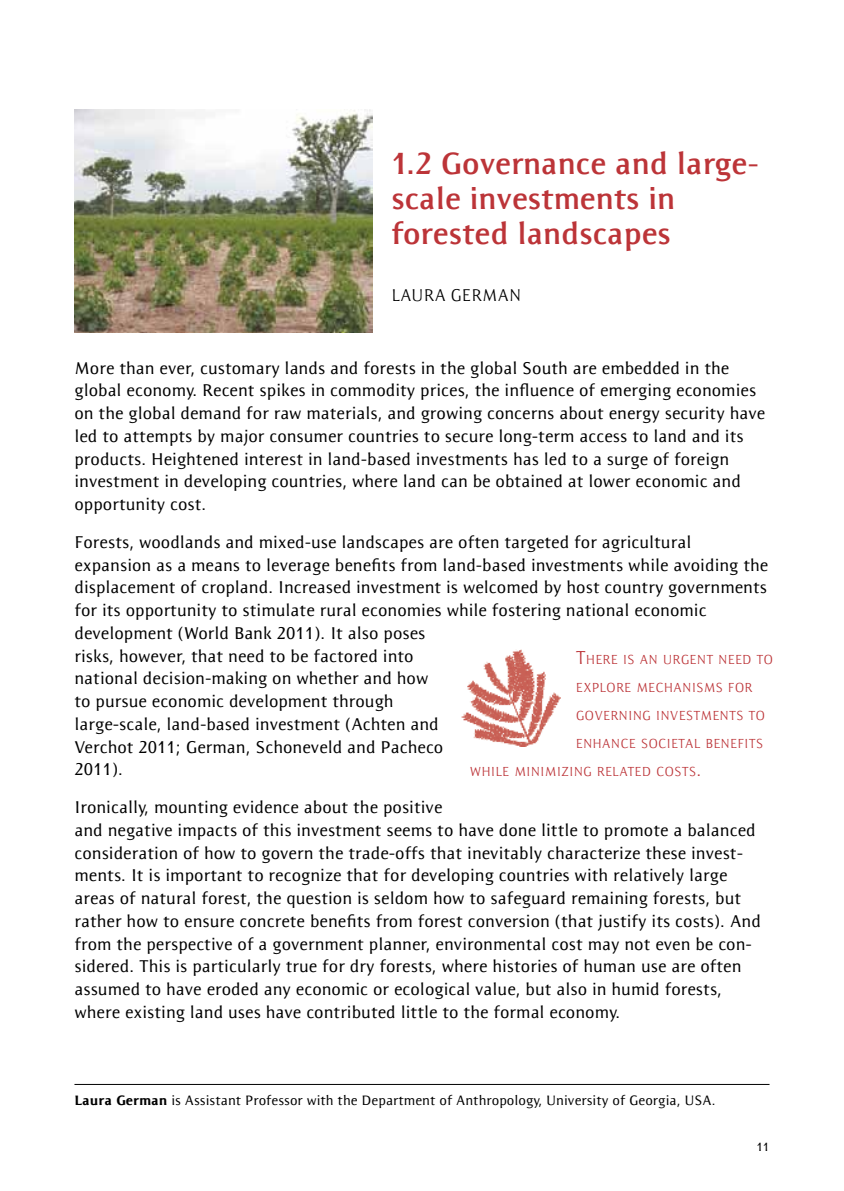
<style>
.page{position:relative;width:844px;height:1191px;background:#fff}
.page>*{position:absolute;margin:0;border:0;box-sizing:border-box;transform-origin:0 0}
.t1{font:700 31.5px/35px "Resavska Sans ITC";color:#bc3438}
.t2{font:500 17.5px/22.8px "Resavska Sans ITC";color:#000}
.t3{font:300 17.5px "Resavska Sans ITC";color:#000}
.t4{font:500 14px "Resavska Sans ITC";color:#000}
.t5{font:300 13.47px "Resavska Sans ITC";color:#bc3438}
.t6{font:500 12.25px "Resavska Sans ITC";color:#000}
.s1{font-size:19.25px}
.s2{font-weight:900}
</style>
<div class="page">
<img style="left:74px;top:109px;width:298px;height:223px">
<hr style="left:74px;top:1084px;width:695px;height:1px;background:#000">
<img style="left:461px;top:649px;width:99px;height:97px">
<h1 class="t1" style="left:391px;top:145px;width:368px">1.2 Governance and large&shy;scale investments in forested landscapes</h1>
<p class="t3" style="left:391px;top:285px;width:83px">LAURA GERMAN</p>
<p class="t2" style="left:74px;top:356px;width:692px">More than ever, customary lands and forests in the global South are embedded in the global economy. Recent spikes in commodity prices, the influence of emerging economies on the global demand for raw materials, and growing concerns about energy security have led to attempts by major consumer countries to secure long-term access to land and its products. H eightened interest in land-based investments has led to a surge of foreign investment in developing countries, where land can be obtained at lower economic and opportunity cost.</p>
<p class="t2" style="left:74px;top:530px;width:695px">Forests, woodlands and mixed-use landscapes are often targeted for agricultural expansion as a means to leverage benefits from land-based investments while avoiding the displacement of cropland. I ncreased investment is welcomed by host country governments for its opportunity to stimulate rural economies while fostering national economic development (World Bank 2011). It also poses<br>risks, however, that need to be factored into<br>national decision-making on whether and how<br>to pursue economic development through<br>large-scale, land-based investment (Achten and<br>Verchot 2011; German, Schoneveld and Pacheco<br>2011).</p>
<p class="t2" style="left:74px;top:795px;width:687px">I ronically, mounting evidence about the positive<br>and negative impacts of this investment seems to have done little to promote a balanced consideration of how to govern the trade-offs that inevitably characterize these invest&shy;ments. I t is important to recognize that for developing countries with relatively large areas of natural forest, the question is seldom how to safeguard remaining forests, but rather how to ensure concrete benefits from forest conversion (that justify its costs). And from the perspective of a government planner, environmental cost may not even be con&shy;sidered. This is particularly true for dry forests, where histories of human use are often assumed to have eroded any economic or ecological value, but also in humid forests, where existing land uses have contributed little to the formal economy.</p>
<p class="t5" style="left:575px;top:651px;width:199px"><span class="s1">T</span>HERE IS AN URGENT NEED TO</p>
<p class="t5" style="left:575px;top:679px;width:178px">EXPLORE MECHANISMS FOR</p>
<p class="t5" style="left:575px;top:707px;width:191px">GOVERNING INVESTMENTS TO</p>
<p class="t5" style="left:575px;top:735px;width:189px">ENHANCE SOCIETAL BENEFITS</p>
<p class="t5" style="left:470px;top:763px;width:233px">WHILE MINIMIZING RELATED COSTS<span class="s1">.</span></p>
<p class="t4" style="left:74px;top:1091px;width:619px"><span class="s2">Laura German</span> is Assistant Professor with the Department of Anthropology, U niversity of Georgia, USA</p>
<p class="t4" style="left:711px;top:1091px;width:5px">.</p>
<p class="t6" style="left:756px;top:1139px;width:15px">11</p>
</div>
